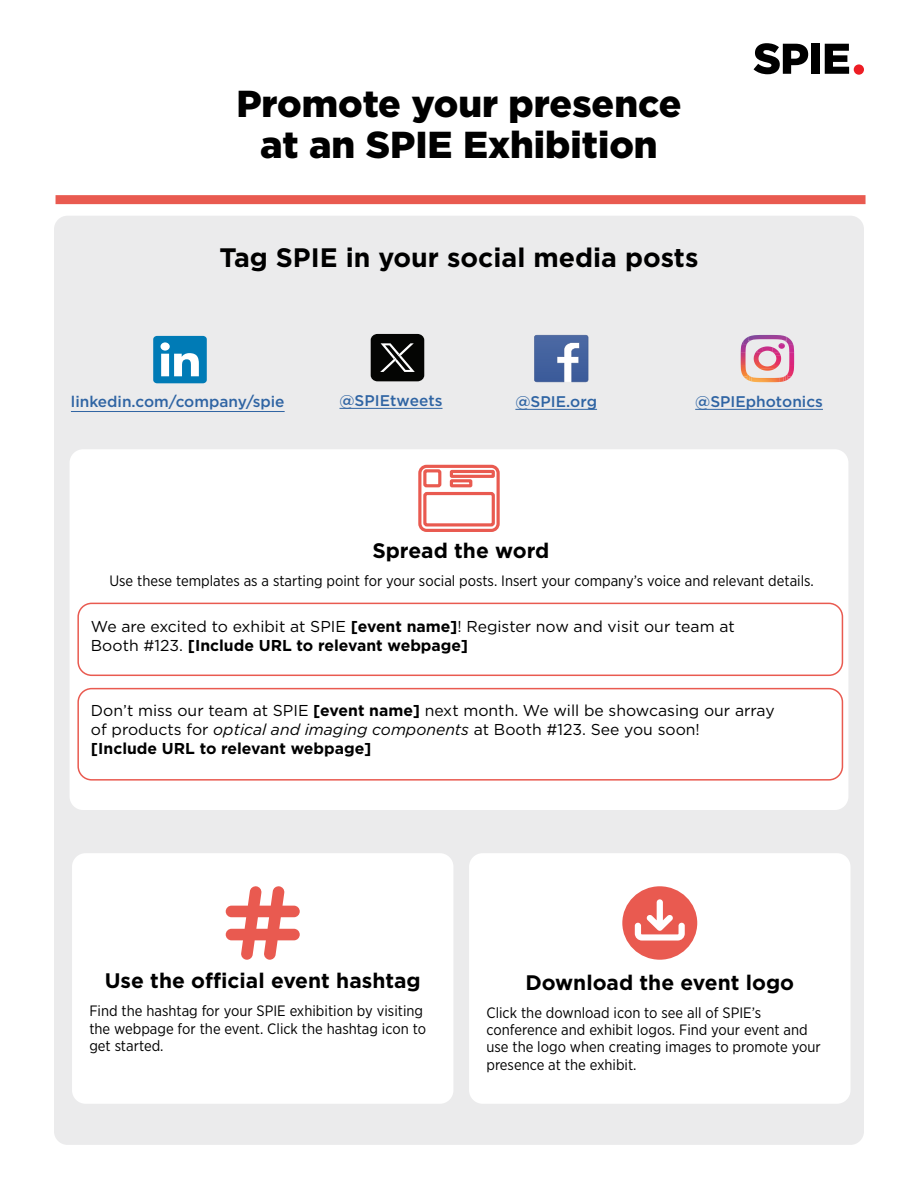
<style>
.page{position:relative;width:918px;height:1188px;background:#fff}
.page>*{position:absolute;margin:0;border:0;box-sizing:border-box;transform-origin:0 0}
.t1{font:900 37.5px/40.5px "Gotham";color:#000;text-align:center}
.t2{font:700 26.7px "Gotham";color:#000}
.t3{font:700 21px "Gotham";color:#000}
.t4{font:15.75px/18.8px "Gotham";color:#000}
.t5{font:500 15.45px "Gotham";color:#2f64a3}
.t6{font:15px/17.2px "Gotham Narrow";color:#000}
.s1{font-weight:700}
.s2{font-style:italic}
</style>
<div class="page">
<div style="left:54px;top:216px;width:810px;height:929px;background:#ebebec;border-radius:14px"></div>
<div style="left:70px;top:449px;width:778px;height:361px;background:#fff;border-radius:14px"></div>
<div style="left:72px;top:853px;width:381px;height:251px;background:#fff;border-radius:14px"></div>
<div style="left:469px;top:853px;width:381px;height:251px;background:#fff;border-radius:14px"></div>
<svg style="left:622px;top:886px;width:75px;height:74px"></svg>
<svg style="left:418px;top:464px;width:82px;height:68px"></svg>
<div style="left:56px;top:195px;width:810px;height:9px;background:#e95a50"></div>
<div style="left:77px;top:688px;width:766px;height:93px;border:2px solid #e95a50;border-radius:14px"></div>
<div style="left:77px;top:603px;width:766px;height:73px;border:2px solid #e95a50;border-radius:14px"></div>
<svg style="left:226px;top:886px;width:74px;height:74px"></svg>
<div style="left:854px;top:64px;width:10px;height:11px;background:#ed1d24;border-radius:50%"></div>
<svg style="left:825px;top:44px;width:24px;height:30px"></svg>
<svg style="left:754px;top:43px;width:54px;height:31px"></svg>
<div style="left:811px;top:44px;width:9px;height:30px;background:#000"></div>
<div style="left:153px;top:336px;width:53px;height:47px;background:#007bb6;border-radius:4px"></div>
<svg style="left:161px;top:342px;width:38px;height:34px"></svg>
<svg style="left:534px;top:335px;width:54px;height:47px;background:#617aad"></svg>
<svg style="left:741px;top:335px;width:53px;height:47px"></svg>
<div style="left:371px;top:334px;width:53px;height:47px;background:#040503;border-radius:7px"></div>
<svg style="left:380px;top:343px;width:35px;height:29px"></svg>
<hr style="left:340px;top:408px;width:103px;height:1px;background:#2f64a3">
<hr style="left:515px;top:409px;width:82px;height:1px;background:#2f64a3">
<hr style="left:695px;top:409px;width:128px;height:1px;background:#2f64a3">
<hr style="left:71px;top:411px;width:214px;height:1px;background:#2f64a3">
<h1 class="t1" style="left:236px;top:84px;width:447px">Promote your presence at an SPIE Exhibition</h1>
<h2 class="t2" style="left:220px;top:240px;width:480px">Tag SPIE in your social media posts</h2>
<p class="t5" style="left:71px;top:391px;width:215px">linkedin.com/company/spie</p>
<p class="t5" style="left:340px;top:391px;width:105px">@SPIEtweets</p>
<p class="t5" style="left:515px;top:392px;width:83px">@SPIE.org</p>
<p class="t5" style="left:695px;top:392px;width:129px">@SPIEphotonics</p>
<h3 class="t3" style="left:372px;top:537px;width:179px">Spread the word</h3>
<p class="t6" style="left:109px;top:572px;width:706px">Use these templates as a starting point for your social posts. Insert your company’s voice and relevant details.</p>
<p class="t4" style="left:91px;top:617px;width:645px">We are excited to exhibit at SPIE <span class="s1">[event name]</span>! Register now and visit our team at<br>Booth #123. <span class="s1">[Include URL to relevant webpage]</span></p>
<p class="t4" style="left:91px;top:701px;width:685px">Don’t miss our team at SPIE <span class="s1">[event name]</span> next month. We will be showcasing our array of products for <span class="s2">optical and imaging components</span> at Booth #123. See you soon!<br><span class="s1">[Include URL to relevant webpage]</span></p>
<h3 class="t3" style="left:105px;top:967px;width:318px">Use the official event hashtag</h3>
<p class="t6" style="left:89px;top:1002px;width:338px">Find the hashtag for your SPIE exhibition by visiting the webpage for the event. Click the hashtag icon to get started.</p>
<h3 class="t3" style="left:525px;top:969px;width:270px">Download the event logo</h3>
<p class="t6" style="left:486px;top:1004px;width:336px">Click the download icon to see all of SPIE’s conference and exhibit logos. Find your event and use the logo when creating images to promote your presence at the exhibit.</p>
</div>
